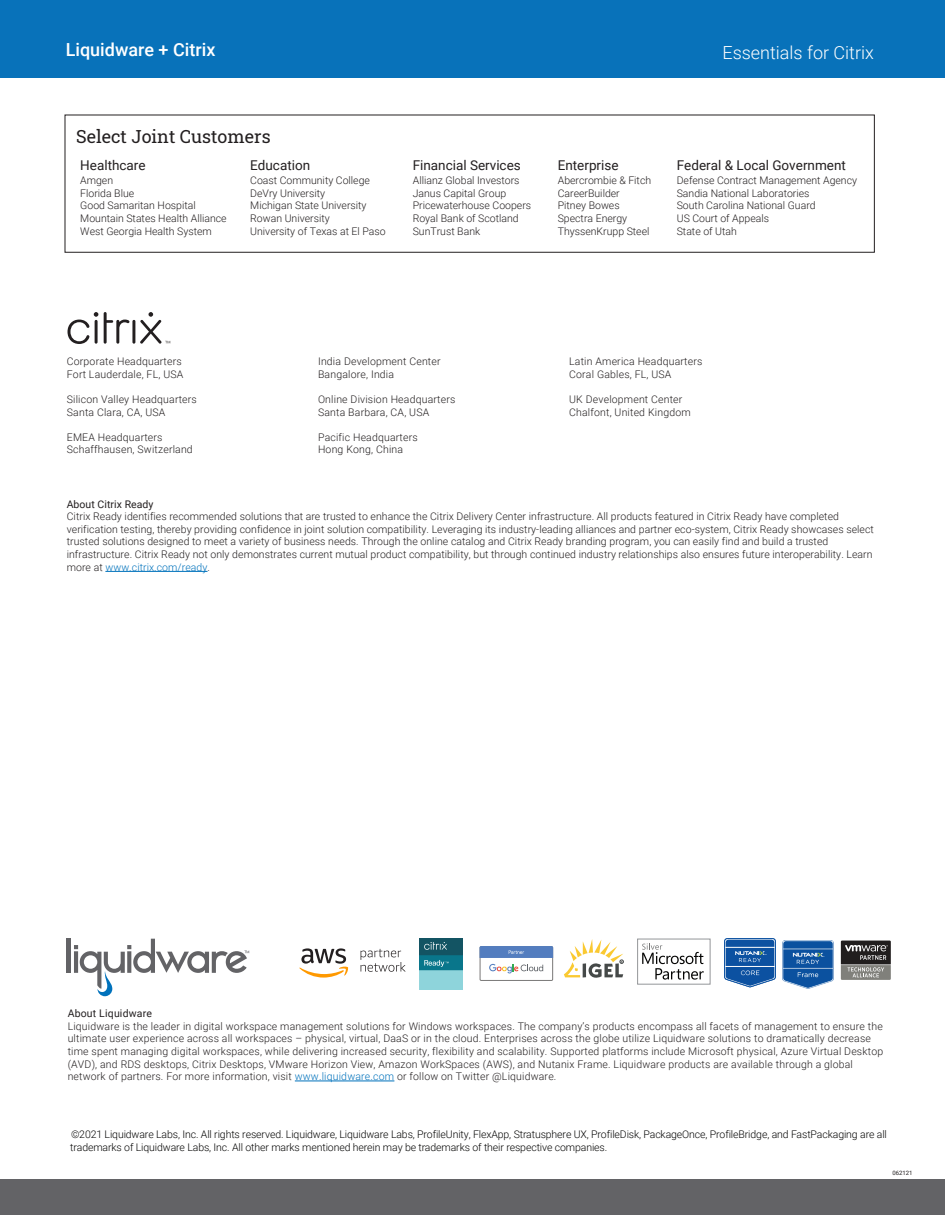
<style>
.page{position:relative;width:945px;height:1215px;background:#fff}
.page>*{position:absolute;margin:0;border:0;box-sizing:border-box;transform-origin:0 0}
.t1{font:18px "Roboto Slab";color:#231f20}
.t2{font:300 18px "Roboto";color:#fff}
.t3{font:500 18px "Roboto";color:#fff}
.t4{font:13.5px "Roboto";color:#231f20}
.t5{font:300 10.5px/12.6px "Roboto";letter-spacing:.005em;color:#231f20}
.t6{font:300 10.5px/12.6px "Roboto";letter-spacing:-.01em;color:#050504}
.t7{font:10.5px "Roboto";letter-spacing:.01em;color:#231f20}
.t8{font:6px "Roboto";letter-spacing:-.005em;color:#231f20}
.t9{font:700 3px "Myriad Pro";color:#454948}
.s1{color:#0072bc}
</style>
<div class="page">
<hr style="left:105px;top:571px;width:103px;height:1px;background:#0072bc">
<div style="left:0;top:0;width:945px;height:77px;background:#0872ba"></div>
<div style="left:0;top:1179px;width:945px;height:36px;background:#636366"></div>
<div style="left:65px;top:115px;width:810px;height:138px;border:1px solid #231f20"></div>
<hr style="left:295px;top:1081px;width:99px;height:1px;background:#0072bc">
<svg style="left:104px;top:312px;width:25px;height:32px"></svg>
<hr style="left:132px;top:320px;width:3px;height:24px;background:#231f20;border-radius:2px">
<svg style="left:68px;top:312px;width:30px;height:32px"></svg>
<svg style="left:140px;top:312px;width:30px;height:32px"></svg>
<hr style="left:67px;top:939px;width:4px;height:34px;background:#636366">
<svg style="left:74px;top:939px;width:175px;height:57px"></svg>
<svg style="left:841px;top:941px;width:50px;height:39px;background:#636260"></svg>
<svg style="left:489px;top:964px;width:54px;height:9px"></svg>
<div style="left:480px;top:947px;width:73px;height:34px;border:1px solid #797877"></div>
<svg style="left:480px;top:946px;width:73px;height:12px"></svg>
<div style="left:637px;top:939px;width:73px;height:45px;border:1px solid #949699"></div>
<svg style="left:642px;top:943px;width:62px;height:37px"></svg>
<svg style="left:299px;top:948px;width:50px;height:30px"></svg>
<svg style="left:361px;top:949px;width:45px;height:23px"></svg>
<svg style="left:564px;top:939px;width:60px;height:39px"></svg>
<img style="left:419px;top:939px;width:44px;height:51px">
<img style="left:783px;top:940px;width:51px;height:49px">
<svg style="left:724px;top:938px;width:52px;height:49px;background:#3b72b2"></svg>
<h1 class="t3" style="left:66px;top:37px;width:151px">Liquidware + Citrix</h1>
<h1 class="t2" style="left:723px;top:40px;width:153px">Essentials for Citrix</h1>
<h1 class="t1" style="left:76px;top:125px;width:196px">Select Joint Customers</h1>
<p class="t4" style="left:250px;top:156px;width:61px">Education</p>
<p class="t5" style="left:250px;top:174px;width:137px">Coast Community College<br>DeVry University<br>Michigan State University<br>Rowan University<br>University of Texas at El Paso</p>
<p class="t4" style="left:80px;top:156px;width:67px">Healthcare</p>
<p class="t5" style="left:80px;top:174px;width:148px">Amgen<br>Florida Blue<br>Good Samaritan Hospital<br>Mountain States Health Alliance<br>West Georgia Health System</p>
<p class="t4" style="left:413px;top:156px;width:110px">Financial Services</p>
<p class="t5" style="left:413px;top:174px;width:120px">Allianz Global Investors<br>Janus Capital Group<br>Pricewaterhouse Coopers<br>Royal Bank of Scotland<br>SunTrust Bank</p>
<p class="t4" style="left:558px;top:156px;width:62px">Enterprise</p>
<p class="t5" style="left:558px;top:174px;width:95px">Abercrombie &amp; Fitch<br>CareerBuilder<br>Pitney Bowes<br>Spectra Energy<br>ThyssenKrupp Steel</p>
<p class="t4" style="left:677px;top:156px;width:171px">Federal &amp; Local Government</p>
<p class="t5" style="left:677px;top:174px;width:182px">Defense Contract Management Agency<br>Sandia National Laboratories<br>South Carolina National Guard<br>US Court of Appeals<br>State of Utah</p>
<p class="t5" style="left:67px;top:355px;width:118px">Corporate Headquarters<br>Fort Lauderdale, FL, USA</p>
<p class="t5" style="left:67px;top:393px;width:132px">Silicon Valley Headquarters<br>Santa Clara, CA, USA</p>
<p class="t5" style="left:67px;top:430px;width:127px">EMEA Headquarters<br>Schaffhausen, Switzerland</p>
<p class="t5" style="left:318px;top:355px;width:124px">India Development Center<br>Bangalore, India</p>
<p class="t5" style="left:318px;top:393px;width:139px">Online Division Headquarters<br>Santa Barbara, CA, USA</p>
<p class="t5" style="left:318px;top:430px;width:101px">Pacific Headquarters<br>Hong Kong, China</p>
<p class="t5" style="left:569px;top:355px;width:135px">Latin America Headquarters<br>Coral Gables, FL, USA</p>
<p class="t5" style="left:569px;top:393px;width:123px">UK Development Center<br>Chalfont, United Kingdom</p>
<p class="t7" style="left:67px;top:497px;width:88px">About Citrix Ready</p>
<p class="t5" style="left:67px;top:510px;width:809px">Citrix Ready identifies recommended solutions that are trusted to enhance the Citrix Delivery Center infrastructure. All products featured in Citrix Ready have completed verification testing, thereby providing confidence in joint solution compatibility. Leveraging its industry-leading alliances and partner eco-system, Citrix Ready showcases select trusted solutions designed to meet a variety of business needs. Through the online catalog and Citrix Ready branding program, you can easily find and build a trusted infrastructure. Citrix Ready not only demonstrates current mutual product compatibility, but through continued industry relationships also ensures future interoperability. Learn more at <span class="s1">www.citrix.com/ready</span>.</p>
<p class="t9" style="left:621px;top:960px;width:3px">R</p>
<p class="t7" style="left:68px;top:1006px;width:86px">About Liquidware</p>
<p class="t5" style="left:68px;top:1019px;width:817px">Liquidware is the leader in digital workspace management solutions for Windows workspaces. The company’s products encompass all facets of management to ensure the ultimate user experience across all workspaces – physical, virtual, DaaS or in the cloud. Enterprises across the globe utilize Liquidware solutions to dramatically decrease time spent managing digital workspaces, while delivering increased security, flexibility and scalability. Supported platforms include Microsoft physical, Azure Virtual Desktop (AVD), and RDS desktops, Citrix Desktops, VMware Horizon View, Amazon WorkSpaces (AWS), and Nutanix Frame. Liquidware products are available through a global network of partners. For more information, visit <span class="s1">www.liquidware.com</span> or follow on Twitter @Liquidware.</p>
<p class="t6" style="left:70px;top:1128px;width:818px">©2021 Liquidware Labs, Inc. All rights reserved. Liquidware, Liquidware Labs, ProfileUnity, FlexApp, Stratusphere UX, ProfileDisk, PackageOnce, ProfileBridge, and FastPackaging are all trademarks of Liquidware Labs, Inc. All other marks mentioned herein may be trademarks of their respective companies.</p>
<p class="t8" style="left:892px;top:1168px;width:22px">062121</p>
</div>
